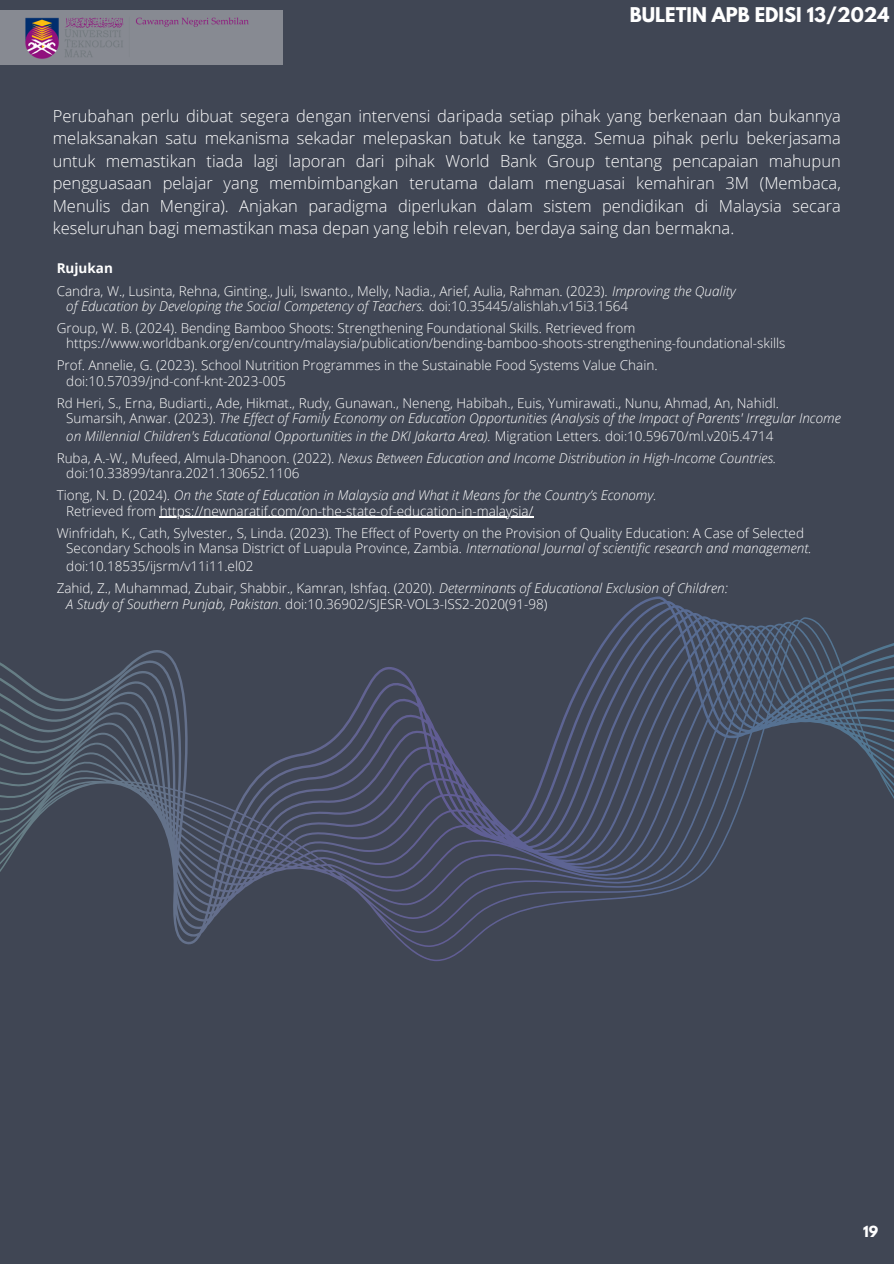
<style>
.page{position:relative;width:894px;height:1264px;background:#fff}
.page>*{position:absolute;margin:0;border:0;box-sizing:border-box;transform-origin:0 0}
.t1{font:700 18px "League Spartan";color:#fff}
.t2{font:300 16.5px/22.5px "Open Sans";color:#fff;text-align:justify}
.t3{font:700 13.65px "League Spartan";color:#fff}
.t4{font:300 13.5px/18px "Open Sans";color:#fff}
.t5{font:italic 300 13.5px/18px "Open Sans";color:#fff}
.t6{font:700 13.5px "Open Sans";color:#fff}
.s1{font-style:italic}
.s2{font-style:normal}
</style>
<div class="page">
<div style="left:0;top:0;width:893px;height:1263px;background:#404654"></div>
<div style="left:0;top:11px;width:282px;height:54px;background:#878a92"></div>
<img style="left:5px;top:10px;width:260px;height:49px">
<hr style="left:160px;top:517px;width:373px;height:1px;background:#fff">
<svg style="left:0;top:596px;width:893px;height:365px"></svg>
<h3 class="t1" style="left:629px;top:6px;width:261px">BULETIN APB EDISI 13/2024</h3>
<h1 class="t2" style="left:53px;top:104px;width:789px">Perubahan perlu dibuat segera dengan intervensi daripada setiap pihak yang berkenaan dan bukannya melaksanakan satu mekanisma sekadar melepaskan batuk ke tangga. Semua pihak perlu bekerjasama untuk memastikan tiada lagi laporan dari pihak World Bank Group tentang pencapaian mahupun pengguasaan pelajar yang membimbangkan terutama dalam menguasai kemahiran 3M (Membaca, Menulis dan Mengira). Anjakan paradigma diperlukan dalam sistem pendidikan di Malaysia secara keseluruhan bagi memastikan masa depan yang lebih relevan, berdaya saing dan bermakna.</h1>
<p class="t6" style="left:57px;top:259px;width:58px">Rujukan</p>
<p class="t4" style="left:57px;top:281px;width:680px">Candra, W., Lusinta, Rehna, Ginting., Juli, Iswanto., Melly, Nadia., Arief, Aulia, Rahman. (2023). <span class="s1">Improving the Quality</span></p>
<p class="t5" style="left:66px;top:297px;width:563px">of Education by Developing the Social Competency of Teachers. <span class="s2">doi:10.35445/alishlah.v15i3.1564</span></p>
<p class="t4" style="left:57px;top:319px;width:580px">Group, W. B. (2024). Bending Bamboo Shoots: Strengthening Foundational Skills. Retrieved from</p>
<p class="t4" style="left:66px;top:334px;width:720px">https://www.worldbank.org/en/country/malaysia/publication/bending-bamboo-shoots-strengthening-foundational-skills</p>
<p class="t4" style="left:57px;top:356px;width:602px">Prof. Annelie, G. (2023). School Nutrition Programmes in the Sustainable Food Systems Value Chain.</p>
<p class="t4" style="left:66px;top:371px;width:221px">doi:10.57039/jnd-conf-knt-2023-005</p>
<p class="t4" style="left:57px;top:393px;width:723px">Rd Heri, S., Erna, Budiarti., Ade, Hikmat., Rudy, Gunawan., Neneng, Habibah., Euis, Yumirawati., Nunu, Ahmad, An, Nahidl.</p>
<p class="t5" style="left:66px;top:409px;width:775px"><span class="s2">Sumarsih, Anwar. (2023).</span> The Effect of Family Economy on Education Opportunities (Analysis of the Impact of Parents' Irregular Income on Millennial Children's Educational Opportunities in the DKI Jakarta Area). <span class="s2">Migration Letters. doi:10.59670/ml.v20i5.4714</span></p>
<p class="t5" style="left:57px;top:449px;width:721px"><span class="s2">Ruba, A.-W., Mufeed, Almula-Dhanoon. (2022).</span> Nexus Between Education and Income Distribution in High-Income Countries.</p>
<p class="t4" style="left:66px;top:464px;width:235px">doi:10.33899/tanra.2021.130652.1106</p>
<p class="t5" style="left:57px;top:486px;width:601px"><span class="s2">Tiong, N. D. (2024).</span> On the State of Education in Malaysia and What it Means for the Country’s Economy.</p>
<p class="t4" style="left:66px;top:501px;width:468px">Retrieved from https://newnaratif.com/on-the-state-of-education-in-malaysia/</p>
<p class="t4" style="left:57px;top:523px;width:748px">Winfridah, K., Cath, Sylvester., S, Linda. (2023). The Effect of Poverty on the Provision of Quality Education: A Case of Selected</p>
<p class="t4" style="left:66px;top:539px;width:746px">Secondary Schools in Mansa District of Luapula Province, Zambia. <span class="s1">International Journal of scientific research and management. </span>doi:10.18535/ijsrm/v11i11.el02</p>
<p class="t4" style="left:57px;top:579px;width:672px">Zahid, Z., Muhammad, Zubair, Shabbir., Kamran, Ishfaq. (2020). <span class="s1">Determinants of Educational Exclusion of Children:</span></p>
<p class="t4" style="left:66px;top:594px;width:482px"><span class="s1">A Study of Southern Punjab, Pakistan</span>. doi:10.36902/SJESR-VOL3-ISS2-2020(91-98)</p>
<h2 class="t3" style="left:863px;top:1224px;width:16px">19</h2>
</div>
